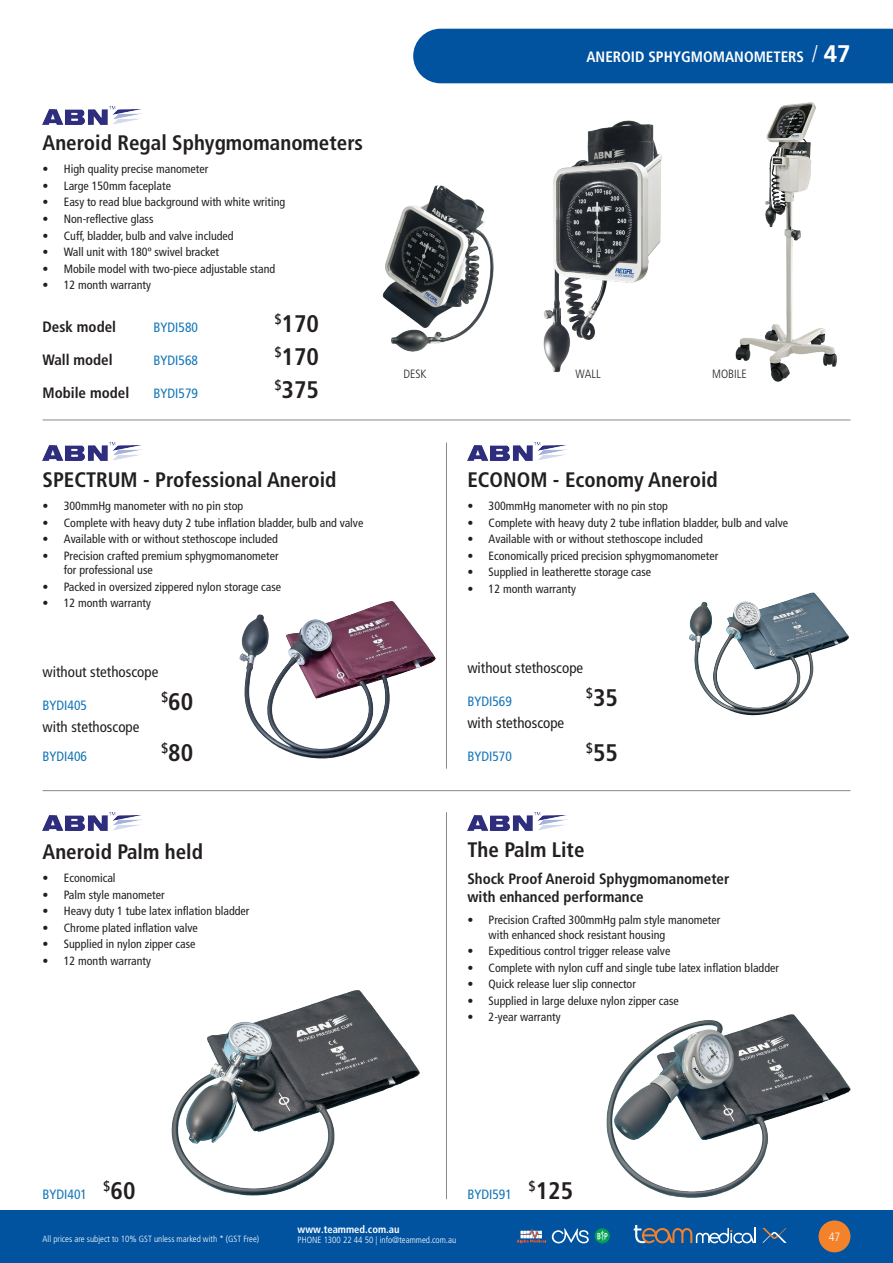
<style>
.page{position:relative;width:893px;height:1263px;background:#fff}
.page>*{position:absolute;margin:0;border:0;box-sizing:border-box;transform-origin:0 0}
.Heading{font:700 condensed 24px "Frutiger LT Pro";color:#231f20}
.Heading-2{font:700 condensed 21px "Frutiger LT Pro";color:#231f20}
.Heading-3{font:700 condensed 15px/18px "Frutiger LT Pro";color:#231f20}
.t1{font:condensed 15px "Frutiger LT Pro";color:#231f20}
.t2{font:700 condensed 15px "Frutiger LT Pro";color:#fff}
.Heading-4{font:700 condensed 13.95px "Frutiger LT Pro";color:#231f20}
.t3{font:condensed 13.5px "Frutiger LT Pro";color:#1576b8}
.price_2_break_long_size_tabs{font:condensed 12px/14.4px "Frutiger LT Pro";color:#231f20}
.t4{font:300 condensed 12px "Frutiger LT Pro";color:#231f20}
.t5{font:300 condensed 12px "Frutiger LT Pro";color:#fff}
.t6{font:700 condensed 10.5px "Frutiger LT Pro";color:#fff}
.t7{font:300 condensed 9px "Frutiger LT Pro";color:#fff}
.s1{font-weight:300;font-size:24px}
.s2{font-stretch:normal;font-size:24px}
</style>
<div class="page">
<div style="left:0;top:1210px;width:893px;height:53px;background:#0153a0"></div>
<div style="left:819px;top:1220px;width:31px;height:32px;background:#f4822b;border-radius:50%"></div>
<div style="left:413px;top:29px;width:480px;height:54px;background:#0153a0"></div>
<svg style="left:634px;top:1225px;width:122px;height:18px"></svg>
<svg style="left:762px;top:1228px;width:25px;height:15px"></svg>
<svg style="left:595px;top:1228px;width:15px;height:15px"></svg>
<svg style="left:597px;top:1231px;width:10px;height:10px"></svg>
<svg style="left:552px;top:1228px;width:37px;height:15px"></svg>
<svg style="left:517px;top:1228px;width:29px;height:15px"></svg>
<img style="left:606px;top:1014px;width:244px;height:184px">
<img style="left:43px;top:812px;width:99px;height:18px">
<img style="left:467px;top:812px;width:100px;height:18px">
<img style="left:689px;top:592px;width:160px;height:124px">
<img style="left:171px;top:990px;width:249px;height:206px">
<img style="left:239px;top:601px;width:197px;height:158px">
<img style="left:43px;top:443px;width:99px;height:18px">
<img style="left:43px;top:106px;width:99px;height:19px">
<img style="left:479px;top:77px;width:262px;height:296px">
<img style="left:382px;top:166px;width:124px;height:192px">
<img style="left:680px;top:80px;width:170px;height:302px">
<hr style="left:43px;top:420px;width:807px;height:1px;background:#87898c">
<hr style="left:43px;top:790px;width:807px;height:1px;background:#87898c">
<hr style="left:446px;top:443px;width:1px;height:326px;background:#87898c">
<img style="left:467px;top:443px;width:100px;height:18px">
<hr style="left:446px;top:812px;width:1px;height:387px;background:#87898c">
<p class="Heading-2" style="left:43px;top:131px;width:322px">Aneroid Regal Sphygmomanometers</p>
<p class="price_2_break_long_size_tabs" style="left:43px;top:162px;width:167px">• High quality precise manometer</p>
<p class="price_2_break_long_size_tabs" style="left:43px;top:179px;width:130px">• Large 150mm faceplate</p>
<p class="price_2_break_long_size_tabs" style="left:43px;top:195px;width:244px">• Easy to read blue background with white writing</p>
<p class="price_2_break_long_size_tabs" style="left:43px;top:212px;width:113px">• Non-reflective glass</p>
<p class="price_2_break_long_size_tabs" style="left:43px;top:228px;width:193px">• Cuff, bladder, bulb and valve included</p>
<p class="price_2_break_long_size_tabs" style="left:43px;top:245px;width:178px">• Wall unit with 180º swivel bracket</p>
<p class="price_2_break_long_size_tabs" style="left:43px;top:261px;width:234px">• Mobile model with two-piece adjustable stand</p>
<p class="price_2_break_long_size_tabs" style="left:43px;top:278px;width:110px">• 12 month warranty</p>
<p class="Heading-3" style="left:43px;top:318px;width:75px">Desk model</p>
<p class="t3" style="left:154px;top:320px;width:46px">BYDI580</p>
<p class="Heading" style="left:274px;top:310px;width:46px"><sup>$</sup>170</p>
<p class="Heading-3" style="left:43px;top:351px;width:72px">Wall model</p>
<p class="t3" style="left:154px;top:353px;width:46px">BYDI568</p>
<p class="Heading" style="left:274px;top:343px;width:46px"><sup>$</sup>170</p>
<p class="Heading-3" style="left:43px;top:384px;width:88px">Mobile model</p>
<p class="t3" style="left:154px;top:386px;width:46px">BYDI579</p>
<p class="Heading" style="left:274px;top:376px;width:46px"><sup>$</sup>375</p>
<p class="Heading-2" style="left:43px;top:468px;width:295px">SPECTRUM - Professional Aneroid</p>
<p class="price_2_break_long_size_tabs" style="left:43px;top:499px;width:202px">• 300mmHg manometer with no pin stop</p>
<p class="price_2_break_long_size_tabs" style="left:43px;top:515px;width:322px">• Complete with heavy duty 2 tube inflation bladder, bulb and valve</p>
<p class="price_2_break_long_size_tabs" style="left:43px;top:532px;width:237px">• Available with or without stethoscope included</p>
<p class="price_2_break_long_size_tabs" style="left:64px;top:549px;width:216px;text-indent:-21px">• Precision crafted premium sphygmomanometer for professional use</p>
<p class="price_2_break_long_size_tabs" style="left:43px;top:579px;width:240px">• Packed in oversized zippered nylon storage case</p>
<p class="price_2_break_long_size_tabs" style="left:43px;top:596px;width:110px">• 12 month warranty</p>
<p class="t1" style="left:43px;top:663px;width:117px">without stethoscope</p>
<p class="t3" style="left:43px;top:697px;width:46px">BYDI405</p>
<p class="Heading" style="left:161px;top:687px;width:34px"><sup>$</sup>60</p>
<p class="t1" style="left:43px;top:718px;width:98px">with stethoscope</p>
<p class="t3" style="left:43px;top:748px;width:46px">BYDI406</p>
<p class="Heading" style="left:161px;top:738px;width:34px"><sup>$</sup>80</p>
<p class="Heading-2" style="left:43px;top:839px;width:162px">Aneroid Palm held</p>
<p class="price_2_break_long_size_tabs" style="left:43px;top:871px;width:75px">• Economical</p>
<p class="price_2_break_long_size_tabs" style="left:43px;top:887px;width:124px">• Palm style manometer</p>
<p class="price_2_break_long_size_tabs" style="left:43px;top:904px;width:208px">• Heavy duty 1 tube latex inflation bladder</p>
<p class="price_2_break_long_size_tabs" style="left:43px;top:920px;width:157px">• Chrome plated inflation valve</p>
<p class="price_2_break_long_size_tabs" style="left:43px;top:937px;width:154px">• Supplied in nylon zipper case</p>
<p class="price_2_break_long_size_tabs" style="left:43px;top:953px;width:110px">• 12 month warranty</p>
<p class="t2" style="left:586px;top:48px;width:265px">ANEROID SPHYGMOMANOMETERS <span class="s1">/</span> <span class="s2">47</span></p>
<p class="t4" style="left:403px;top:367px;width:25px">DESK</p>
<p class="t4" style="left:575px;top:367px;width:27px">WALL</p>
<p class="t4" style="left:712px;top:367px;width:36px">MOBILE</p>
<p class="Heading-2" style="left:467px;top:468px;width:252px">ECONOM - Economy Aneroid</p>
<p class="price_2_break_long_size_tabs" style="left:467px;top:499px;width:202px">• 300mmHg manometer with no pin stop</p>
<p class="price_2_break_long_size_tabs" style="left:467px;top:515px;width:322px">• Complete with heavy duty 2 tube inflation bladder, bulb and valve</p>
<p class="price_2_break_long_size_tabs" style="left:467px;top:532px;width:237px">• Available with or without stethoscope included</p>
<p class="price_2_break_long_size_tabs" style="left:467px;top:549px;width:252px">• Economically priced precision sphygmomanometer</p>
<p class="price_2_break_long_size_tabs" style="left:467px;top:565px;width:185px">• Supplied in leatherette storage case</p>
<p class="price_2_break_long_size_tabs" style="left:467px;top:582px;width:110px">• 12 month warranty</p>
<p class="t1" style="left:467px;top:659px;width:117px">without stethoscope</p>
<p class="t3" style="left:467px;top:693px;width:46px">BYDI569</p>
<p class="Heading" style="left:586px;top:683px;width:34px"><sup>$</sup>35</p>
<p class="t1" style="left:467px;top:714px;width:98px">with stethoscope</p>
<p class="t3" style="left:467px;top:748px;width:46px">BYDI570</p>
<p class="Heading" style="left:586px;top:738px;width:34px"><sup>$</sup>55</p>
<p class="Heading-2" style="left:467px;top:837px;width:119px">The Palm Lite</p>
<p class="Heading-3" style="left:467px;top:869px;width:264px">Shock Proof Aneroid Sphygmomanometer with enhanced performance</p>
<p class="price_2_break_long_size_tabs" style="left:489px;top:913px;width:233px;text-indent:-21px">• Precision Crafted 300mmHg palm style manometer with enhanced shock resistant housing</p>
<p class="price_2_break_long_size_tabs" style="left:467px;top:944px;width:204px">• Expeditious control trigger release valve</p>
<p class="price_2_break_long_size_tabs" style="left:467px;top:960px;width:313px">• Complete with nylon cuff and single tube latex inflation bladder</p>
<p class="price_2_break_long_size_tabs" style="left:467px;top:977px;width:170px">• Quick release luer slip connector</p>
<p class="price_2_break_long_size_tabs" style="left:467px;top:994px;width:213px">• Supplied in large deluxe nylon zipper case</p>
<p class="price_2_break_long_size_tabs" style="left:467px;top:1010px;width:95px">• 2-year warranty</p>
<p class="Heading-4" style="left:103px;top:1178px;width:9px">$</p>
<p class="t3" style="left:43px;top:1186px;width:46px">BYDI401</p>
<p class="Heading" style="left:111px;top:1177px;width:26px">60</p>
<p class="Heading-4" style="left:528px;top:1178px;width:9px">$</p>
<p class="t3" style="left:467px;top:1186px;width:46px">BYDI591</p>
<p class="Heading" style="left:536px;top:1176px;width:39px">125</p>
<p class="t6" style="left:298px;top:1223px;width:103px">www.teammed.com.au</p>
<p class="t7" style="left:298px;top:1235px;width:160px">PHONE 1300 22 44 50 | info@teammed.com.au</p>
<p class="t7" style="left:43px;top:1233px;width:218px">All prices are subject to 10% GST unless marked with * (GST Free)</p>
<p class="t5" style="left:829px;top:1230px;width:13px">47</p>
</div>
